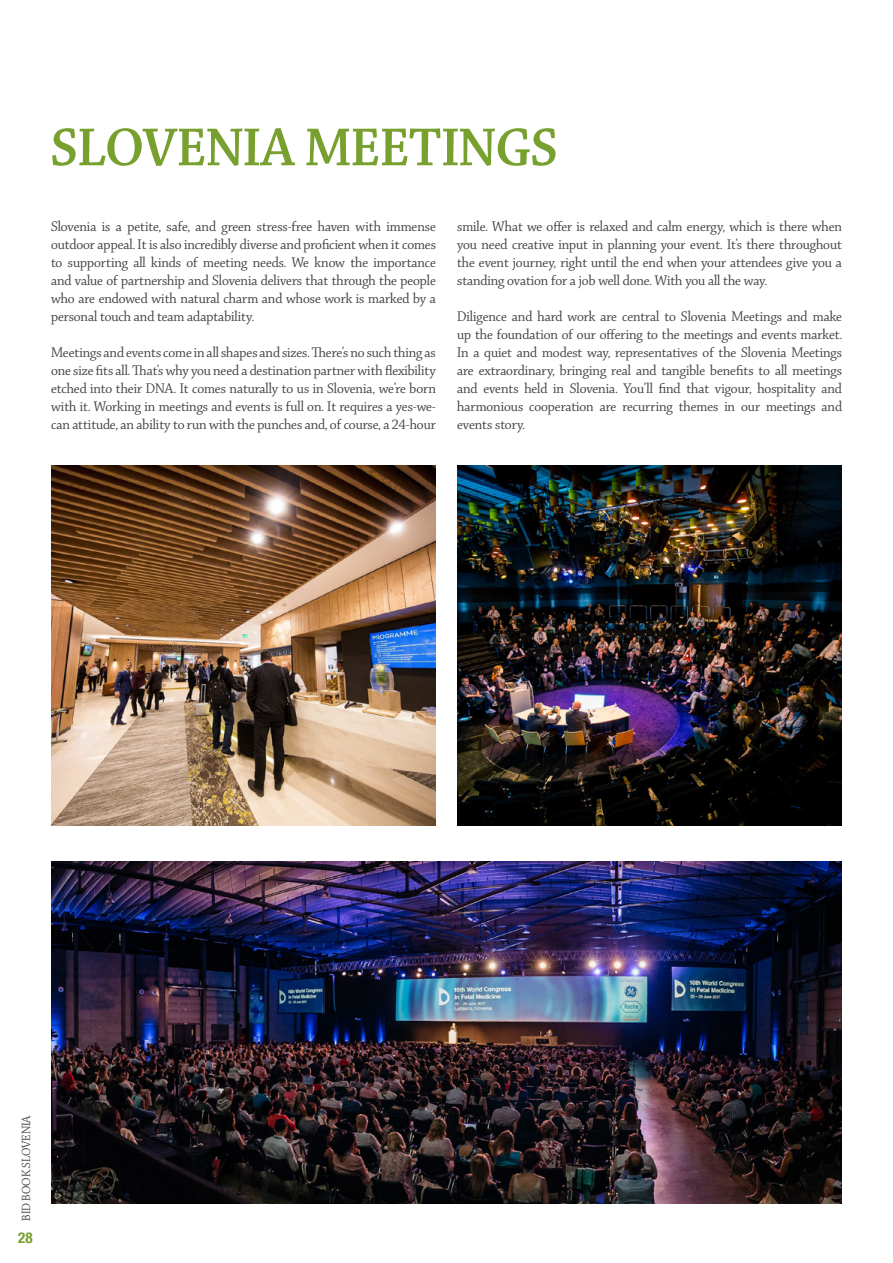
<style>
.page{position:relative;width:893px;height:1263px;background:#fff}
.page>*{position:absolute;margin:0;border:0;box-sizing:border-box;transform-origin:0 0}
.t1{font:57px "Chaparral Pro Semibold Disp";color:#77a02e}
.t2{font:15px/18px "Chaparral Pro Disp";color:#414042;text-align:justify}
.t3{font:700 condensed 15px "Helvetica Neue";color:#77a02e}
.t4{font:12.75px "Chaparral Pro Disp";color:#414042}
</style>
<div class="page">
<img style="left:51px;top:465px;width:385px;height:360px">
<img style="left:51px;top:861px;width:791px;height:342px">
<img style="left:457px;top:465px;width:385px;height:360px">
<h1 class="t1" style="left:51px;top:117px;width:508px">SLOVENIA MEETINGS</h1>
<p class="t2" style="left:51px;top:218px;width:386px">Slovenia is a petite, safe, and green stress-free haven with immense outdoor appeal. It is also incredibly diverse and proficient when it comes to supporting all kinds of meeting needs. We know the importance and value of partnership and Slovenia delivers that through the people who are endowed with natural charm and whose work is marked by a personal touch and team adaptability.</p>
<p class="t2" style="left:51px;top:344px;width:386px">Meetings and events come in all shapes and sizes. There’s no such thing as one size fits all. That’s why you need a destination partner with flexibility etched into their DNA. It comes naturally to us in Slovenia, we’re born with it. Working in meetings and events is full on. It requires a yes-we&shy;can attitude, an ability to run with the punches and, of course, a 24-hour</p>
<p class="t2" style="left:457px;top:218px;width:386px">smile. What we offer is relaxed and calm energy, which is there when you need creative input in planning your event. It’s there throughout the event journey, right until the end when your attendees give you a standing ovation for a job well done. With you all the way.</p>
<p class="t2" style="left:457px;top:308px;width:386px">Diligence and hard work are central to Slovenia Meetings and make up the foundation of our offering to the meetings and events market.<br>In a quiet and modest way, representatives of the Slovenia Meetings are extraordinary, bringing real and tangible benefits to all meetings and events held in Slovenia. You’ll find that vigour, hospitality and harmonious cooperation are recurring themes in our meetings and events story.</p>
<p class="t4" style="left:20px;top:1221px;width:107px;rotate:-90deg">BID BOOK SLOVENIA</p>
<p class="t3" style="left:18px;top:1225px;width:16px">28</p>
</div>
